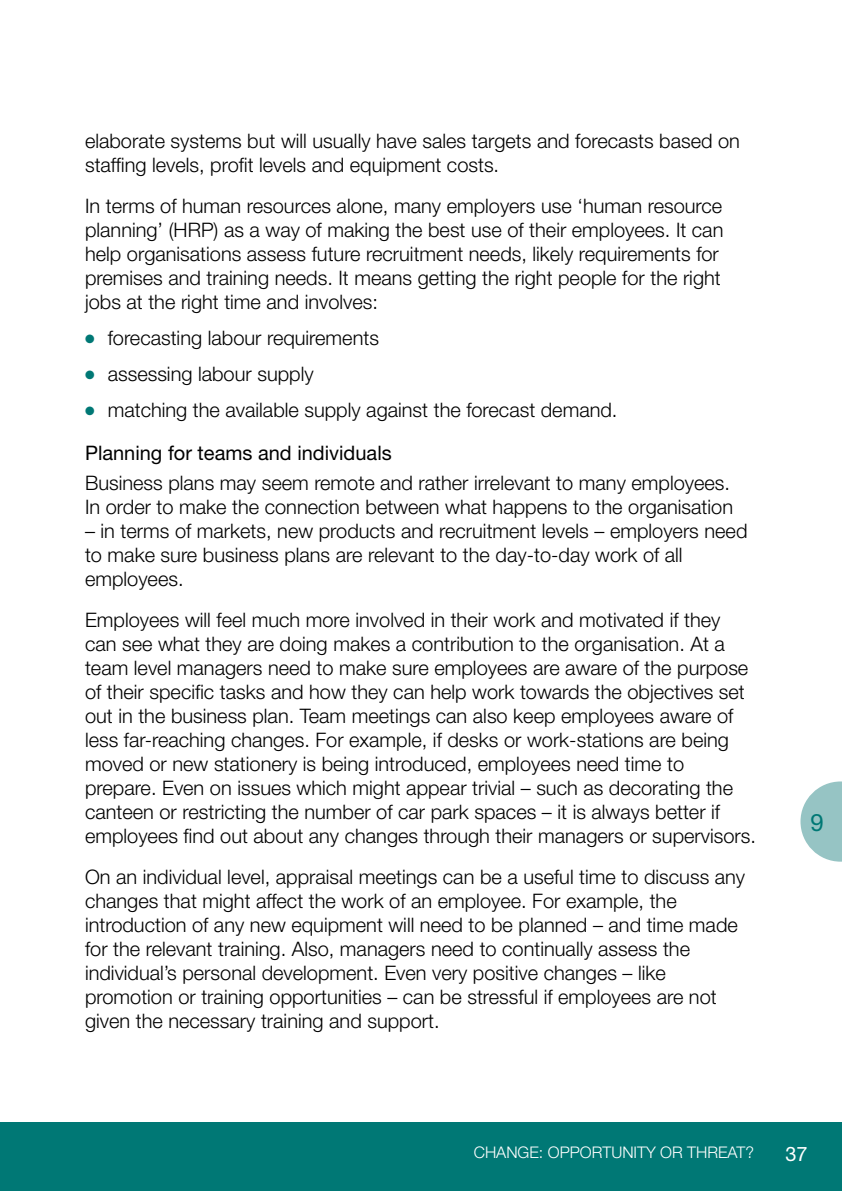
<style>
.page{position:relative;width:842px;height:1191px;background:#fff}
.page>*{position:absolute;margin:0;border:0;box-sizing:border-box;transform-origin:0 0}
.t1{font:24px "Helvetica Neue LT Std";color:#007875}
._04_-_Main_Text{font:300 20px/24px "Helvetica Neue LT Std";color:#000}
._04_-_Main_Text_1_2{font:300 20px/24px "Helvetica Neue LT Std";color:#000}
._03_-_B-Heading_no_N{font:20px "Helvetica Neue LT Std";color:#000}
._99_-_Folio{font:20px "Helvetica Neue LT Std";color:#fff}
._99_-_Running_Foot{font:300 16px "Helvetica Neue LT Std";color:#fff}
.s1{color:#007875}
</style>
<div class="page">
<div style="left:0;top:1123px;width:842px;height:68px;background:#007875"></div>
<svg style="left:800px;top:781px;width:42px;height:80px"></svg>
<p class="_04_-_Main_Text" style="left:85px;top:128px;width:656px">elaborate systems but will usually have sales targets and forecasts based on staffing levels, profit levels and equipment costs.</p>
<p class="_04_-_Main_Text_1_2" style="left:85px;top:193px;width:640px">In terms of human resources alone, many employers use ‘human resource planning’ (HRP) as a way of making the best use of their employees. It can help organisations assess future recruitment needs, likely requirements for premises and training needs. It means getting the right people for the right jobs at the right time and involves:</p>
<p class="_04_-_Main_Text" style="left:85px;top:325px;width:295px"><span class="s1">●</span> forecasting labour requirements</p>
<p class="_04_-_Main_Text" style="left:85px;top:361px;width:230px"><span class="s1">●</span> assessing labour supply</p>
<p class="_04_-_Main_Text" style="left:85px;top:397px;width:534px"><span class="s1">●</span> matching the available supply against the forecast demand.</p>
<p class="_03_-_B-Heading_no_N" style="left:85px;top:441px;width:308px">Planning for teams and individuals</p>
<p class="_04_-_Main_Text" style="left:85px;top:470px;width:649px">Business plans may seem remote and rather irrelevant to many employees.<br>In order to make the connection between what happens to the organisation</p>
<p class="_04_-_Main_Text" style="left:85px;top:518px;width:664px">– in terms of markets, new products and recruitment levels – employers need to make sure business plans are relevant to the day-to-day work of all employees.</p>
<p class="_04_-_Main_Text" style="left:85px;top:607px;width:672px">Employees will feel much more involved in their work and motivated if they can see what they are doing makes a contribution to the organisation. At a team level managers need to make sure employees are aware of the purpose of their specific tasks and how they can help work towards the objectives set out in the business plan. Team meetings can also keep employees aware of less far-reaching changes. For example, if desks or work-stations are being moved or new stationery is being introduced, employees need time to prepare. Even on issues which might appear trivial – such as decorating the canteen or restricting the number of car park spaces – it is always better if employees find out about any changes through their managers or supervisors.</p>
<p class="_04_-_Main_Text" style="left:85px;top:864px;width:662px">On an individual level, appraisal meetings can be a useful time to discuss any changes that might affect the work of an employee. For example, the introduction of any new equipment will need to be planned – and time made for the relevant training. Also, managers need to continually assess the individual’s personal development. Even very positive changes – like promotion or training opportunities – can be stressful if employees are not given the necessary training and support.</p>
<p class="t1" style="left:810px;top:808px;width:15px">9</p>
<p class="_99_-_Running_Foot" style="left:474px;top:1143px;width:86px">Change: opportu</p>
<p class="_99_-_Running_Foot" style="left:622px;top:1143px;width:96px">nity or threat</p>
<p class="_99_-_Running_Foot" style="left:745px;top:1143px;width:10px">?</p>
<p class="_99_-_Folio" style="left:785px;top:1142px;width:24px">37</p>
</div>
